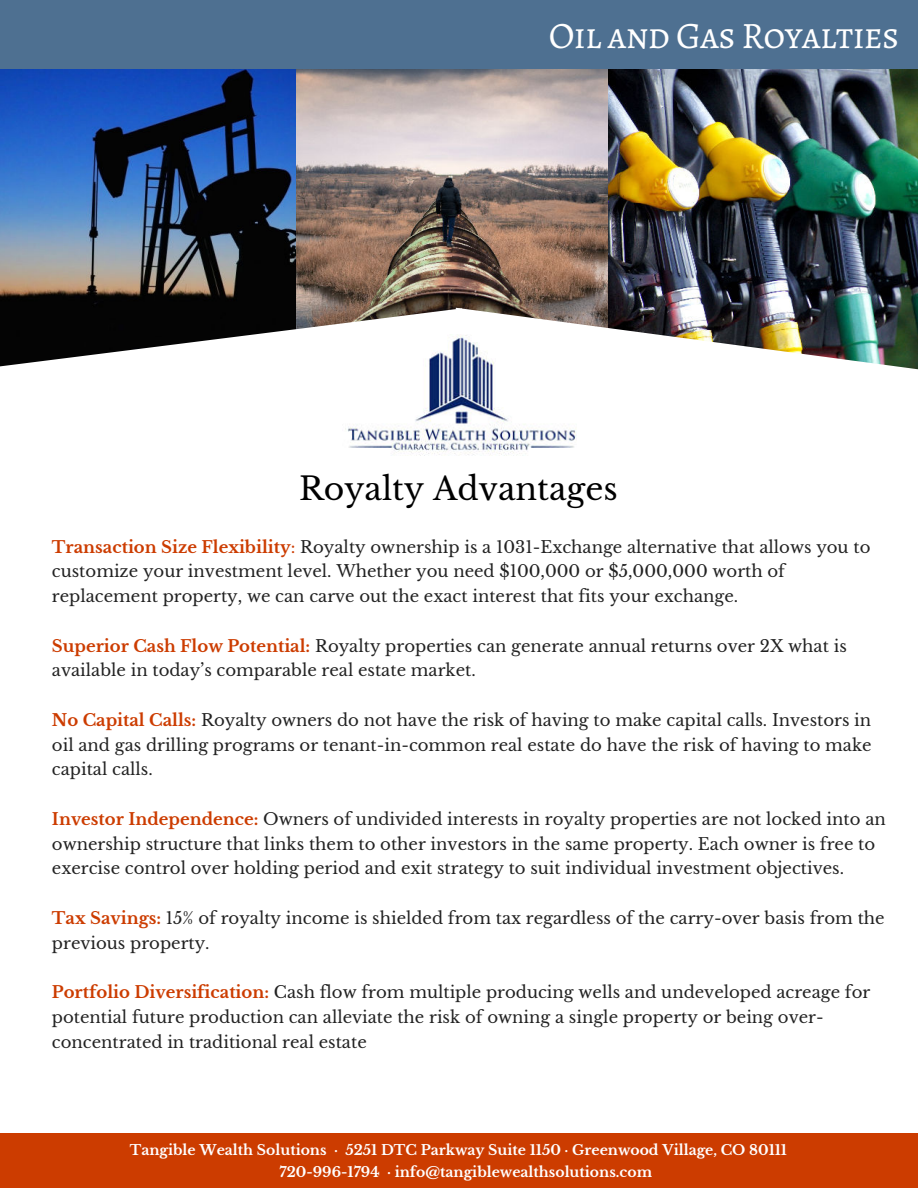
<style>
.page{position:relative;width:918px;height:1188px;background:#fff}
.page>*{position:absolute;margin:0;border:0;box-sizing:border-box;transform-origin:0 0}
.t1{font:37.35px "Alegreya SC";letter-spacing:-.02em;color:#fff}
.t2{font:31.5px "Libre Baskerville";color:#000}
.t3{font:16.5px/24.8px "Libre Baskerville";color:#222}
.t4{font:700 13.95px/21.3px "Libre Baskerville";color:#fff}
.s1{font-weight:700;color:#cc3c00}
.s2{color:#cc3c00}
</style>
<div class="page">
<div style="left:0;top:1134px;width:918px;height:54px;background:#cc3c00"></div>
<img style="left:0;top:68px;width:609px;height:240px">
<img style="left:609px;top:68px;width:309px;height:240px">
<div style="left:0;top:0;width:918px;height:68px;background:#4e7091"></div>
<svg style="left:0;top:308px;width:204px;height:59px;fill:#040404"></svg>
<img style="left:714px;top:308px;width:204px;height:62px">
<img style="left:204px;top:308px;width:510px;height:35px">
<img style="left:343px;top:327px;width:244px;height:129px">
<h1 class="t1" style="left:549px;top:10px;width:352px">Oil and Gas Royalties</h1>
<h2 class="t2" style="left:299px;top:469px;width:320px">Royalty Advantages</h2>
<p class="t3" style="left:52px;top:534px;width:820px"><span class="s1">Transaction Size Flexibility</span><span class="s2">:</span> Royalty ownership is a 1031-Exchange alternative that allows you to customize your investment level. Whether you need $100,000 or $5,000,000 worth of replacement property, we can carve out the exact interest that fits your exchange.</p>
<p class="t3" style="left:52px;top:633px;width:796px"><span class="s1">Superior Cash Flow Potential:</span> Royalty properties can generate annual returns over 2X what is available in today’s comparable real estate market.</p>
<p class="t3" style="left:52px;top:708px;width:821px;text-align:justify"><span class="s1">No Capital Calls:</span> Royalty owners do not have the risk of having to make capital calls. Investors in oil and gas drilling programs or tenant-in-common real estate do have the risk of having to make capital calls.</p>
<p class="t3" style="left:52px;top:807px;width:835px"><span class="s1">Investor Independence:</span> Owners of undivided interests in royalty properties are not locked into an ownership structure that links them to other investors in the same property. Each owner is free to exercise control over holding period and exit strategy to suit individual investment objectives.</p>
<p class="t3" style="left:52px;top:906px;width:834px"><span class="s1">Tax Savings:</span> 15% of royalty income is shielded from tax regardless of the carry-over basis from the previous property.</p>
<p class="t3" style="left:52px;top:980px;width:820px"><span class="s1">Portfolio Diversification:</span> Cash flow from multiple producing wells and undeveloped acreage for potential future production can alleviate the risk of owning a single property or being over&shy;concentrated in traditional real estate</p>
<p class="t4" style="left:280px;top:1140px;width:509px;text-indent:-150px">Tangible Wealth Solutions · 5251 DTC Parkway Suite 1150 · Greenwood Village, CO 80111<br>720-996-1794 · info@tangiblewealthsolutions.com</p>
</div>
